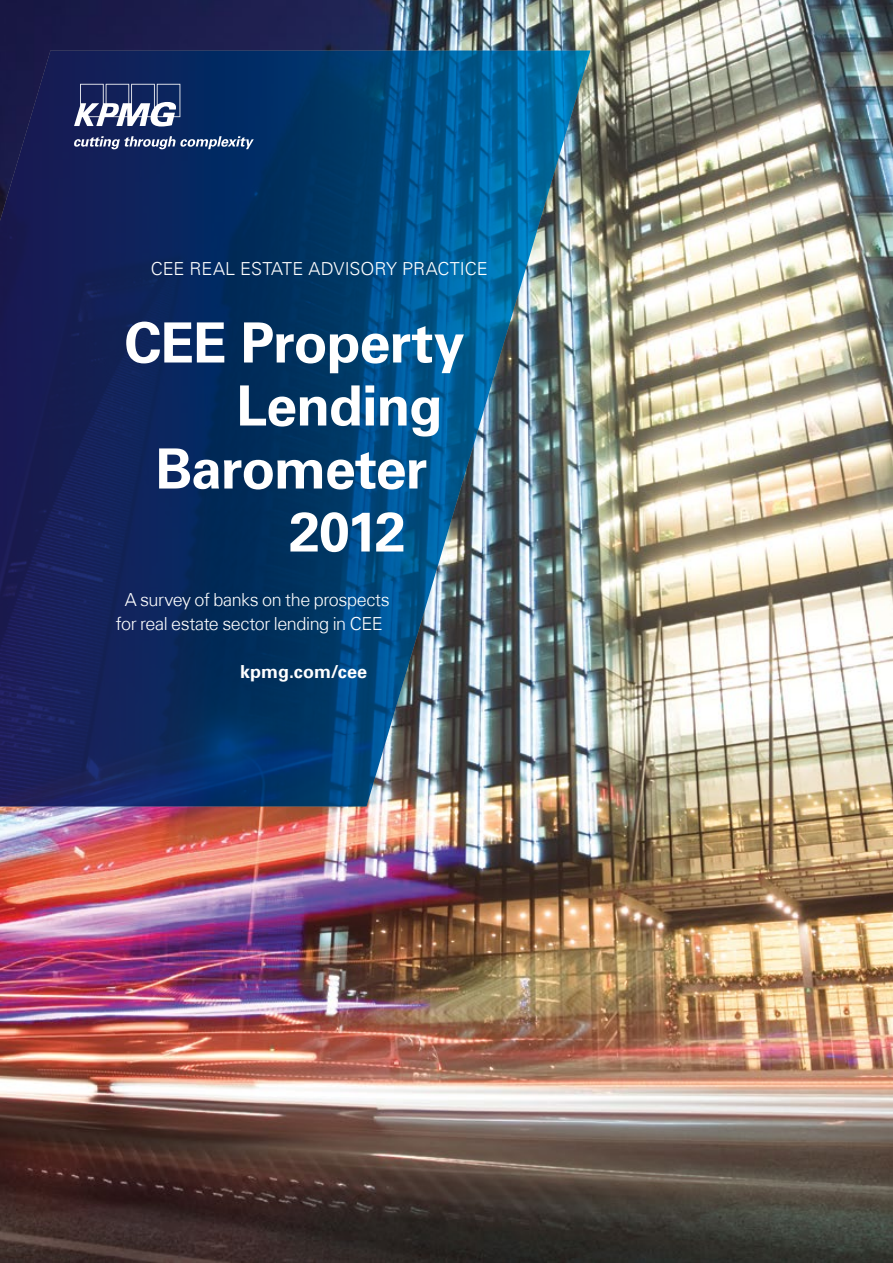
<style>
.page{position:relative;width:893px;height:1263px;background:#fff}
.page>*{position:absolute;margin:0;border:0;box-sizing:border-box;transform-origin:0 0}
.t1{font:700 55.5px "Universfor KPMG";letter-spacing:-.02em;color:#fff}
.t2{font:300 18px/24px "Universfor KPMG";letter-spacing:-.02em;color:#fff;text-align:center}
.t3{font:700 18px "Universfor KPMG";letter-spacing:.01em;color:#fff}
</style>
<div class="page">
<img style="left:0;top:0;width:893px;height:1263px">
<svg style="left:0;top:50px;width:590px;height:756px;background:#1f4672"></svg>
<svg style="left:74px;top:84px;width:180px;height:65px;background:#39507d"></svg>
<p class="t2" style="left:151px;top:257px;width:338px">CEE REAL ESTATE ADVISORY PRACTICE</p>
<h1 class="t1" style="left:124px;top:310px;width:342px">CEE Property</h1>
<h1 class="t1" style="left:236px;top:373px;width:208px">Lending</h1>
<h1 class="t1" style="left:155px;top:436px;width:273px">Barometer</h1>
<h1 class="t1" style="left:289px;top:499px;width:118px">2012</h1>
<p class="t2" style="left:116px;top:587px;width:276px">A survey of banks on the prospects for real estate sector lending in CEE</p>
<p class="t3" style="left:240px;top:660px;width:129px">kpmg.com/cee</p>
</div>
